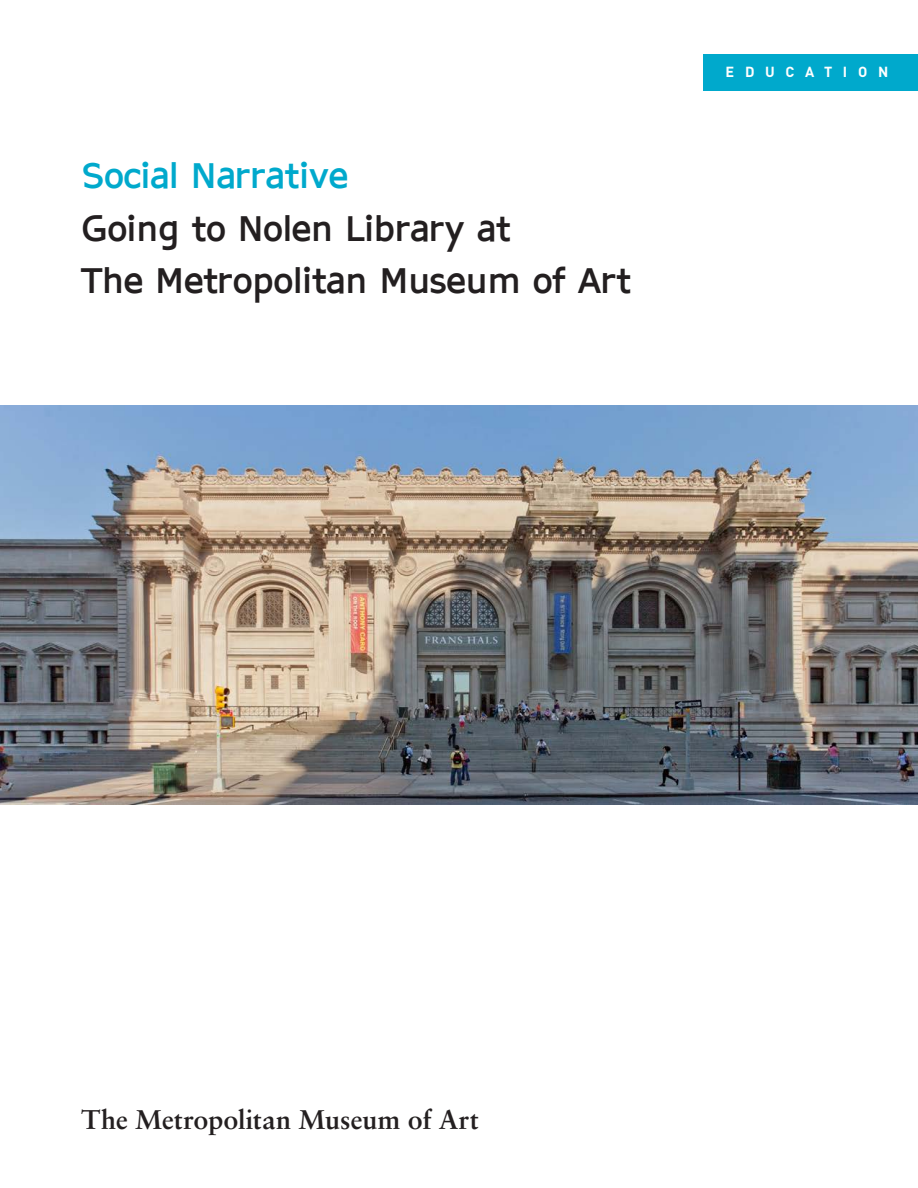
<style>
.page{position:relative;width:918px;height:1188px;background:#fff}
.page>*{position:absolute;margin:0;border:0;box-sizing:border-box;transform-origin:0 0}
.t1{font:700 34.5px/52.5px "AP Hont";color:#231f20}
.t2{font:700 34.5px "AP Hont";color:#00a9cc}
.t3{font:700 27px "Sabon LT Std";color:#231f20}
.t4{font:700 14.4px "DIN";letter-spacing:.74em;color:#fff}
</style>
<div class="page">
<div style="left:703px;top:54px;width:215px;height:36px;background:#00a9cc"></div>
<img style="left:0;top:405px;width:918px;height:400px">
<p class="t2" style="left:81px;top:152px;width:269px">Social Narrative</p>
<p class="t1" style="left:81px;top:201px;width:552px">Going to Nolen Library at<br>The Metropolitan Museum of Art</p>
<p class="t4" style="left:726px;top:62px;width:164px">EDUCATION</p>
<p class="t3" style="left:81px;top:1103px;width:399px">The Metropolitan Museum of Art</p>
</div>
